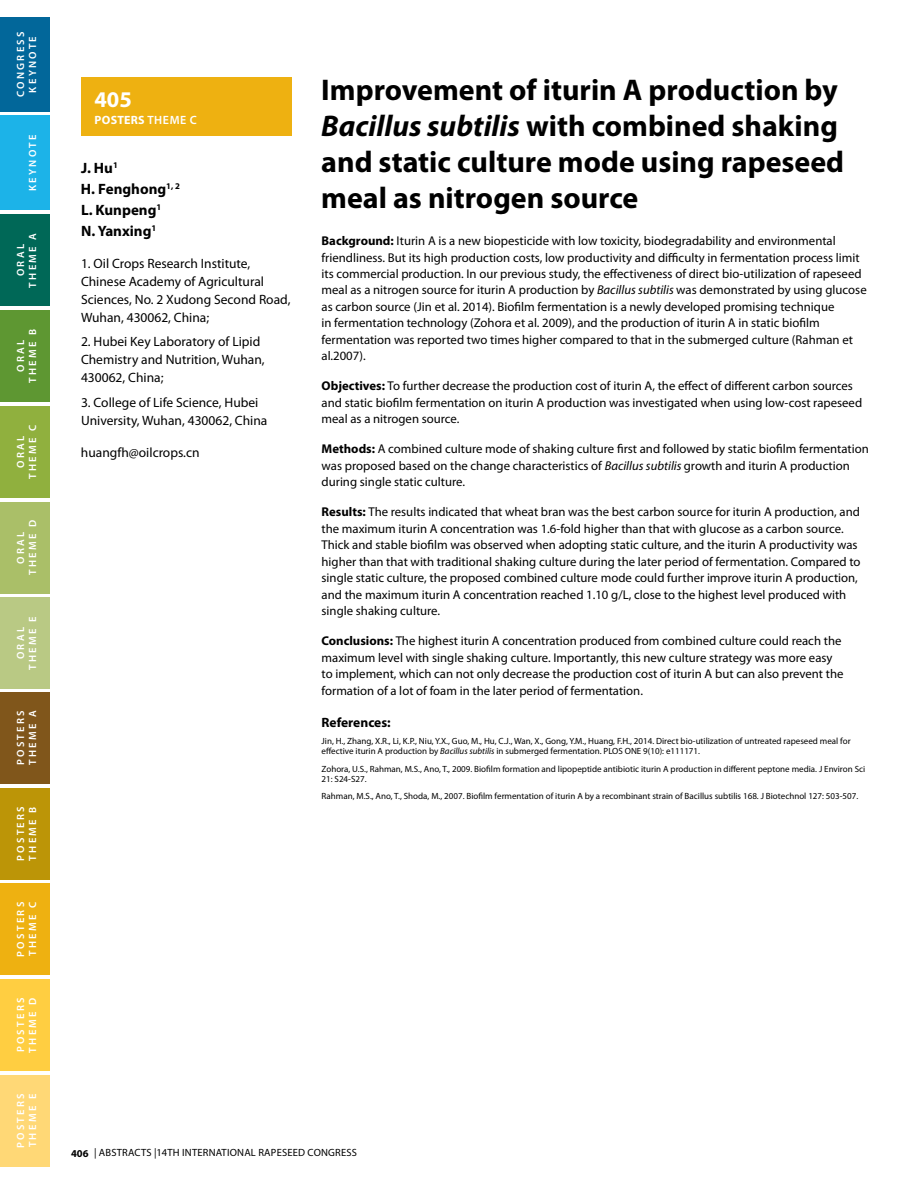
<style>
.page{position:relative;width:918px;height:1188px;background:#fff}
.page>*{position:absolute;margin:0;border:0;box-sizing:border-box;transform-origin:0 0}
.t1{font:700 30px/36px "Myriad Pro";color:#000}
.t2{font:700 22.5px "Myriad Pro";color:#fff}
.t3{font:700 15px/21px "Myriad Pro";color:#000}
.t4{font:13.5px/18px "Myriad Pro";color:#000}
.t5{font:700 13.5px "Myriad Pro";color:#000}
.t6{font:12.75px/16.5px "Myriad Pro";color:#000}
.t7{font:700 12px "Myriad Pro";letter-spacing:.02em;color:#fff}
.t8{font:600 10.5px/12px "Myriad Pro";letter-spacing:.22em;color:#fff;text-align:center}
.t9{font:10.5px "Myriad Pro";letter-spacing:.02em;color:#000}
.t10{font:9px/10.5px "Myriad Pro";color:#000}
.s1{font-weight:600}
.s2{font-style:italic}
.s3{font-weight:700}
</style>
<div class="page">
<div style="left:0;top:17px;width:50px;height:95px;background:#02679a"></div>
<div style="left:0;top:215px;width:50px;height:91px;background:#006857"></div>
<div style="left:0;top:692px;width:50px;height:92px;background:#80561b"></div>
<div style="left:0;top:310px;width:50px;height:92px;background:#5e9732"></div>
<div style="left:0;top:788px;width:50px;height:91px;background:#bc9507"></div>
<div style="left:0;top:406px;width:50px;height:92px;background:#90b03e"></div>
<div style="left:0;top:883px;width:50px;height:92px;background:#eeb111"></div>
<div style="left:0;top:502px;width:50px;height:91px;background:#aabf68"></div>
<div style="left:0;top:979px;width:50px;height:92px;background:#ffce41"></div>
<div style="left:0;top:597px;width:50px;height:92px;background:#b9c984"></div>
<div style="left:0;top:1075px;width:50px;height:92px;background:#ffd876"></div>
<div style="left:0;top:116px;width:50px;height:94px;background:#1cb3e8"></div>
<div style="left:81px;top:78px;width:211px;height:58px;background:#eeb111"></div>
<p class="t8" style="left:14px;top:97px;width:66px;rotate:-90deg">CONGR ESS<br>KEYNOT E</p>
<p class="t8" style="left:26px;top:191px;width:58px;rotate:-90deg">KEYNOT E</p>
<p class="t8" style="left:14px;top:288px;width:56px;rotate:-90deg">ORAL<br>THEME A</p>
<p class="t8" style="left:14px;top:383px;width:54px;rotate:-90deg">ORAL<br>THEME B</p>
<p class="t8" style="left:14px;top:479px;width:56px;rotate:-90deg">ORAL<br>THEME C</p>
<p class="t8" style="left:14px;top:575px;width:55px;rotate:-90deg">ORAL<br>THEME D</p>
<p class="t8" style="left:14px;top:670px;width:54px;rotate:-90deg">ORAL<br>THEME E</p>
<p class="t8" style="left:14px;top:765px;width:56px;text-align:left;rotate:-90deg">POSTERS<br>THEME A</p>
<p class="t8" style="left:14px;top:861px;width:55px;text-align:left;rotate:-90deg">POSTERS<br>THEME B</p>
<p class="t8" style="left:14px;top:957px;width:56px;text-align:left;rotate:-90deg">POSTERS<br>THEME C</p>
<p class="t8" style="left:14px;top:1053px;width:55px;text-align:left;rotate:-90deg">POSTERS<br>THEME D</p>
<p class="t8" style="left:14px;top:1148px;width:55px;text-align:left;rotate:-90deg">POSTERS<br>THEME E</p>
<h2 class="t2" style="left:94px;top:85px;width:39px">405</h2>
<p class="t7" style="left:95px;top:112px;width:104px">Posters <span class="s1">THEME C</span></p>
<p class="t3" style="left:81px;top:157px;width:101px">J. Hu<sup>1<br></sup>H. Fenghong<sup>1,</sup> <sup>2<br></sup>L. Kunpeng<sup>1<br></sup>N. Yanxing<sup>1</sup></p>
<p class="t4" style="left:81px;top:254px;width:211px">1. Oil Crops Research Institute,<br>Chinese Academy of Agricultural<br>Sciences, No. 2 Xudong Second Road,<br>Wuhan, 430062, China;</p>
<p class="t4" style="left:81px;top:333px;width:185px">2. Hubei Key Laboratory of Lipid<br>Chemistry and Nutrition, Wuhan,<br>430062, China;</p>
<p class="t4" style="left:81px;top:393px;width:188px">3. College of Life Science, Hubei<br>University, Wuhan, 430062, China</p>
<p class="t4" style="left:81px;top:443px;width:120px">huangfh@oilcrops.cn</p>
<h1 class="t1" style="left:321px;top:71px;width:524px">Improvement of iturin A production by <span class="s2">Bacillus subtilis</span> with combined shaking and static culture mode using rapeseed meal as nitrogen source</h1>
<p class="t6" style="left:322px;top:232px;width:547px"><span class="s3">Background:</span> Iturin A is a new biopesticide with low toxicity, biodegradability and environmental friendliness. But its high production costs, low productivity and difficulty in fermentation process limit its commercial production. In our previous study, the effectiveness of direct bio-utilization of rapeseed meal as a nitrogen source for iturin A production by <span class="s2">Bacillus subtilis</span> was demonstrated by using glucose as carbon source (Jin et al. 2014). Biofilm fermentation is a newly developed promising technique<br>in fermentation technology (Zohora et al. 2009), and the production of iturin A in static biofilm fermentation was reported two times higher compared to that in the submerged culture (Rahman et al.2007).</p>
<p class="t6" style="left:322px;top:378px;width:542px"><span class="s3">Objectives:</span> To further decrease the production cost of iturin A, the effect of different carbon sources and static biofilm fermentation on iturin A production was investigated when using low-cost rapeseed meal as a nitrogen source.</p>
<p class="t6" style="left:322px;top:441px;width:549px"><span class="s3">Methods:</span> A combined culture mode of shaking culture first and followed by static biofilm fermentation was proposed based on the change characteristics of <span class="s2">Bacillus subtilis</span> growth and iturin A production during single static culture.</p>
<p class="t6" style="left:322px;top:504px;width:540px"><span class="s3">Results:</span> The results indicated that wheat bran was the best carbon source for iturin A production, and the maximum iturin A concentration was 1.6-fold higher than that with glucose as a carbon source.<br>Thick and stable biofilm was observed when adopting static culture, and the iturin A productivity was higher than that with traditional shaking culture during the later period of fermentation. Compared to single static culture, the proposed combined culture mode could further improve iturin A production, and the maximum iturin A concentration reached 1.10 g/L, close to the highest level produced with single shaking culture.</p>
<p class="t6" style="left:322px;top:633px;width:524px"><span class="s3">Conclusions:</span> The highest iturin A concentration produced from combined culture could reach the maximum level with single shaking culture. Importantly, this new culture strategy was more easy to implement, which can not only decrease the production cost of iturin A but can also prevent the formation of a lot of foam in the later period of fermentation.</p>
<p class="t5" style="left:322px;top:713px;width:71px">References:</p>
<p class="t10" style="left:322px;top:735px;width:253px">Jin, H., Zhang, X.R., Li, K.P., N iu, Y.X., Guo, M., Hu, C.J., Wan, X., Gong, Y.M.</p>
<p class="t10" style="left:322px;top:735px;width:531px;text-indent:263px">, Huang, F.H., 2014. Direct bio-utilization of untreated rapeseed meal for effective iturin A production by <span class="s2">Bacillus subtilis</span> in submerged fermentation. PLOS</p>
<p class="t10" style="left:625px;top:746px;width:7px">ONE</p>
<p class="t10" style="left:643px;top:746px;width:58px">9(10): e111171.</p>
<p class="t10" style="left:322px;top:763px;width:88px">Zohora, U.S., Rahman, M.S.</p>
<p class="t10" style="left:420px;top:763px;width:447px">, Ano, T., 2009. Biofilm formation and lipopeptide antibiotic iturin A production in different peptone media. J Environ Sci</p>
<p class="t10" style="left:322px;top:770px;width:46px;line-height:17.2px">21: S24-S27.<br>Rahman, M.S.</p>
<p class="t10" style="left:372px;top:791px;width:487px">, Ano, T., Shoda, M., 2007. Biofilm fermentation of iturin A by a recombinant strain of Bacillus subtilis 168. J Biotechnol 127: 503-507.</p>
<p class="t9" style="left:71px;top:1146px;width:41px"><span class="s3">406</span> | ABSTR</p>
<p class="t9" style="left:128px;top:1146px;width:13px">ACTS</p>
<p class="t9" style="left:154px;top:1146px;width:38px">|14TH INTERN</p>
<p class="t9" style="left:216px;top:1146px;width:67px">ATIONAL RAPESEE</p>
<p class="t9" style="left:298px;top:1146px;width:17px">D CONGRESS</p>
</div>
